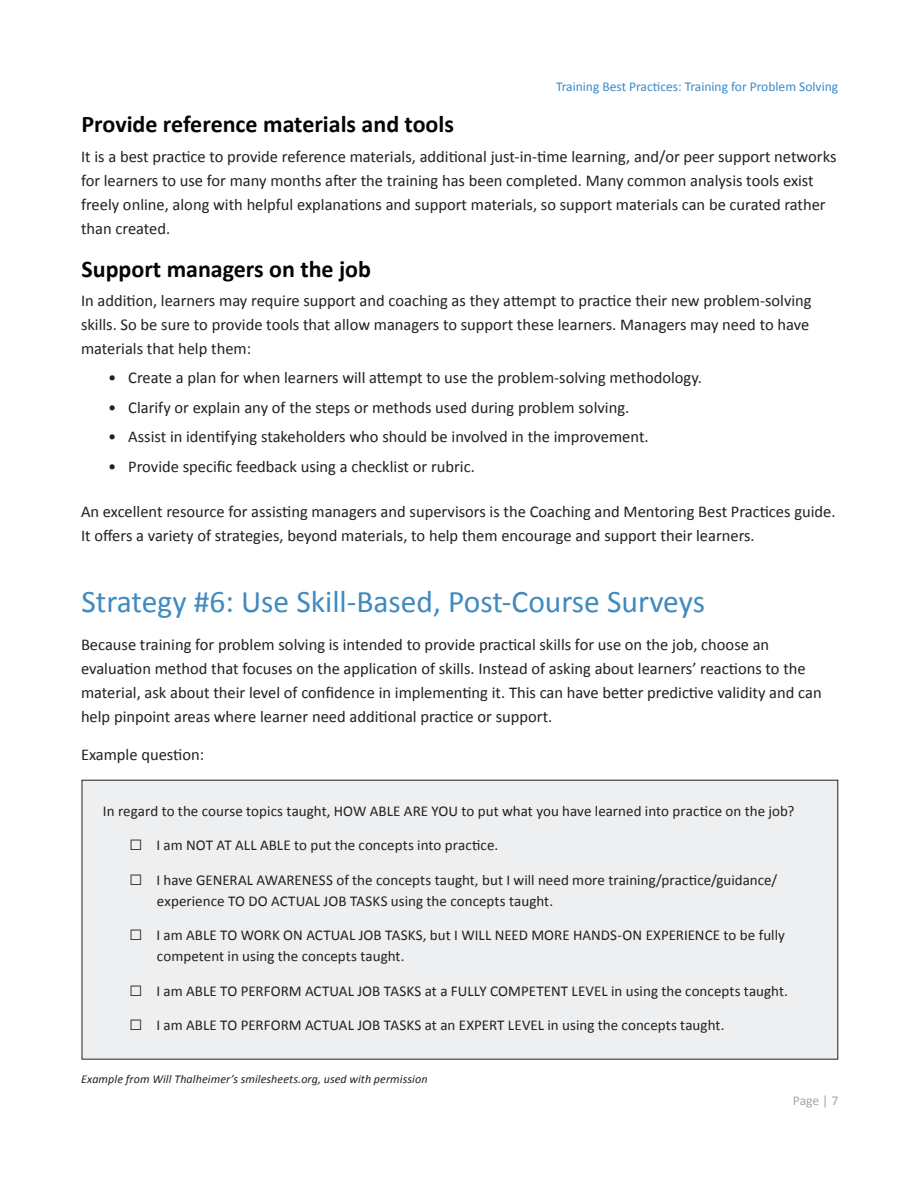
<style>
.page{position:relative;width:918px;height:1188px;background:#fff}
.page>*{position:absolute;margin:0;border:0;box-sizing:border-box;transform-origin:0 0}
.t1{font:31.5px "Calibri";color:#3f8abf}
.t2{font:700 24px "Calibri";color:#040503}
.t3{font:16.5px/24px "Calibri";color:#231f20}
.t4{font:15px/21px "Calibri";letter-spacing:.005em;color:#231f20}
.t5{font:13.5px "Calibri";color:#3a8ac9}
.t6{font:13.5px "Calibri";color:#a4a5a9}
.t7{font:italic 12px "Calibri";letter-spacing:.01em;color:#231f20}
.s1{font-family:"Arial";font-size:22.5px}
</style>
<div class="page">
<div style="left:82px;top:780px;width:756px;height:279px;background:#edeff0"></div>
<p class="t2" style="left:82px;top:109px;width:374px">Provide reference materials and tools</p>
<p class="t5" style="left:556px;top:78px;width:284px">Training Best Practices: Training for Problem Solving</p>
<p class="t3" style="left:81px;top:144px;width:757px">It is a best practice to provide reference materials, additional just-in-time learning, and/or peer support networks for learners to use for many months after the training has been completed. Many common analysis tools exist freely online, along with helpful explanations and support materials, so support materials can be curated rather than created.</p>
<p class="t2" style="left:82px;top:254px;width:291px">Support managers on the job</p>
<p class="t3" style="left:81px;top:288px;width:732px">In addition, learners may require support and coaching as they attempt to practice their new problem-solving skills. So be sure to provide tools that allow managers to support these learners. Managers may need to have materials that help them:</p>
<p class="t3" style="left:108px;top:365px;width:595px">• Create a plan for when learners will attempt to use the problem-solving methodology.</p>
<p class="t3" style="left:108px;top:395px;width:523px">• Clarify or explain any of the steps or methods used during problem solving.</p>
<p class="t3" style="left:108px;top:424px;width:542px">• Assist in identifying stakeholders who should be involved in the improvement.</p>
<p class="t3" style="left:108px;top:453px;width:368px">• Provide specific feedback using a checklist or rubric.</p>
<p class="t3" style="left:81px;top:499px;width:756px">An excellent resource for assisting managers and supervisors is the Coaching and Mentoring Best Practices guide.<br>It offers a variety of strategies, beyond materials, to help them encourage and support their learners.</p>
<p class="t1" style="left:82px;top:582px;width:625px">Strategy #6: Use Skill-Based, Post-Course Surveys</p>
<p class="t3" style="left:81px;top:631px;width:742px">Because training for problem solving is intended to provide practical skills for use on the job, choose an evaluation method that focuses on the application of skills. Instead of asking about learners’ reactions to the material, ask about their level of confidence in implementing it. This can have better predictive validity and can help pinpoint areas where learner need additional practice or support.</p>
<p class="t3" style="left:81px;top:742px;width:125px">Example question:</p>
<p class="t4" style="left:103px;top:800px;width:693px">In regard to the course topics taught, HOW ABLE ARE YOU to put what you have learned into practice on the job?</p>
<p class="t4" style="left:129px;top:834px;width:370px"><span class="s1">□</span> I am NOT AT ALL ABLE to put the concepts into practice.</p>
<p class="t4" style="left:157px;top:869px;width:622px;text-indent:-28px"><span class="s1">□</span> I have GENERAL AWARENESS of the concepts taught, but I will need more training/practice/guidance/ experience TO DO ACTUAL JOB TASKS using the concepts taught.</p>
<p class="t4" style="left:157px;top:924px;width:630px;text-indent:-28px"><span class="s1">□</span> I am ABLE TO WORK ON ACTUAL JOB TASKS, but I WILL NEED MORE HANDS-ON EXPERIENCE to be fully competent in using the concepts taught.</p>
<p class="t4" style="left:129px;top:980px;width:660px"><span class="s1">□</span> I am ABLE TO PERFORM ACTUAL JOB TASKS at a FULLY COMPETENT LEVEL in using the concepts taught.</p>
<p class="t4" style="left:129px;top:1014px;width:597px"><span class="s1">□</span> I am ABLE TO PERFORM ACTUAL JOB TASKS at an EXPERT LEVEL in using the concepts taught.</p>
<p class="t7" style="left:81px;top:1071px;width:348px">Example from Will Thalheimer’s smilesheets.org, used with permission</p>
<p class="t6" style="left:793px;top:1092px;width:47px">Page | 7</p>
</div>
